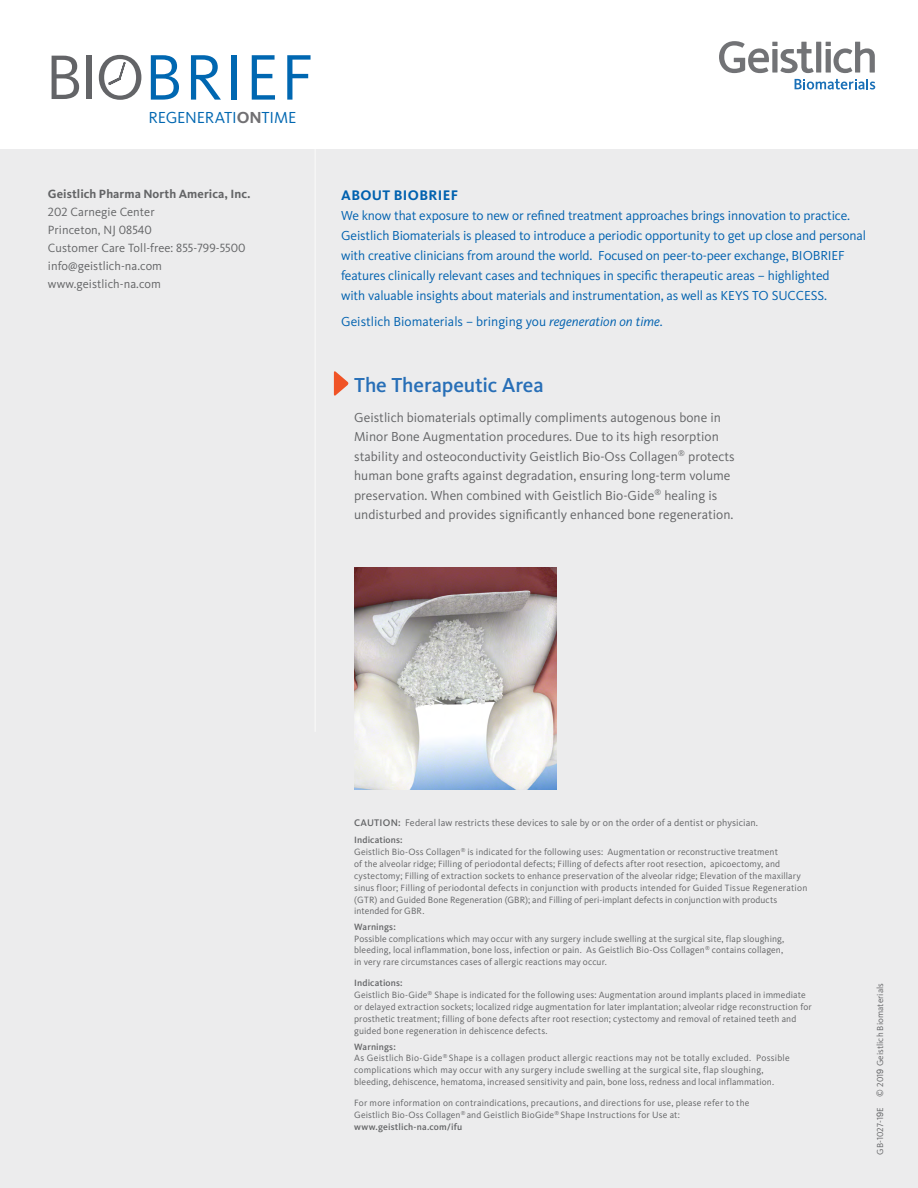
<style>
.page{position:relative;width:918px;height:1188px;background:#fff}
.page>*{position:absolute;margin:0;border:0;box-sizing:border-box;transform-origin:0 0}
.t1{font:500 21px "Kievit OT";letter-spacing:-.005em;color:#286fb7}
.t2{font:16.5px "Kievit OT";letter-spacing:-.015em;color:#0067b1}
.t3{font:700 14.4px "Kievit OT";letter-spacing:.025em;color:#0061af}
.t4{font:13.5px/20px "Kievit OT";letter-spacing:-.01em;color:#0061af}
.t5{font:13.5px/19.5px "Kievit OT";color:#636466}
.t6{font:12.3px/18px "Kievit OT";letter-spacing:.005em;color:#636466}
.t7{font:700 12.3px "Kievit OT";letter-spacing:.005em;color:#636466}
.t8{font:9.9px "Kievit OT";letter-spacing:.01em;color:#636466}
.t9{font:500 9.9px "Kievit OT";color:#636466}
.t10{font:9.45px/11.9px "Kievit OT";letter-spacing:.015em;color:#636466}
.t11{font:500 9.45px "Kievit OT";letter-spacing:.015em;color:#636466}
.t12{font:9px "Kievit OT";letter-spacing:.01em;color:#636466}
.s1{font-weight:700;color:#717073}
.s2{font-style:italic}
.s3{font-weight:500}
.s4{font-family:"Arial"}
</style>
<div class="page">
<div style="left:0;top:149px;width:918px;height:1039px;background:#ececed"></div>
<svg style="left:151px;top:55px;width:28px;height:45px"></svg>
<svg style="left:191px;top:55px;width:30px;height:45px"></svg>
<div style="left:231px;top:55px;width:6px;height:45px;background:#0067b1"></div>
<svg style="left:252px;top:55px;width:23px;height:45px"></svg>
<svg style="left:287px;top:55px;width:24px;height:45px"></svg>
<svg style="left:52px;top:56px;width:27px;height:43px"></svg>
<div style="left:86px;top:56px;width:6px;height:43px;background:#636467"></div>
<svg style="left:99px;top:55px;width:42px;height:45px"></svg>
<svg style="left:334px;top:371px;width:15px;height:25px"></svg>
<hr style="left:314px;top:138px;width:2px;height:593px;background:#fff">
<div style="left:816px;top:42px;width:5px;height:31px;background:#727376"></div>
<svg style="left:719px;top:41px;width:95px;height:32px"></svg>
<svg style="left:826px;top:42px;width:49px;height:31px"></svg>
<svg style="left:795px;top:79px;width:80px;height:10px"></svg>
<img style="left:354px;top:567px;width:202px;height:222px">
<h2 class="t2" style="left:149px;top:107px;width:149px">REGENERATI<span class="s1">ON</span>TIME</h2>
<h3 class="t7" style="left:48px;top:186px;width:204px">Geistlich Pharma North America, Inc.</h3>
<h3 class="t6" style="left:48px;top:203px;width:199px">202 Carnegie Center<br>Princeton, NJ 08540<br>Customer Care Toll-free: 855-799-5500 info@geistlich-na.com www.geistlich-na.com</h3>
<h3 class="t3" style="left:341px;top:187px;width:118px">ABOUT BIOBRIEF</h3>
<p class="t4" style="left:341px;top:206px;width:526px">We know that exposure to new or refined treatment approaches brings innovation to practice.<br>Geistlich Biomaterials is pleased to introduce a periodic opportunity to get up close and personal with creative clinicians from around the world. Focused on peer-to-peer exchange, BIOBRIEF features clinically relevant cases and techniques in specific therapeutic areas – highlighted<br>with valuable insights about materials and instrumentation, as well as keys to success</p>
<h3 class="t4" style="left:824px;top:285px;width:4px">.</h3>
<h3 class="t4" style="left:341px;top:311px;width:323px">Geistlich Biomaterials – bringing you <span class="s2">regeneration on time.</span></h3>
<h1 class="t1" style="left:354px;top:372px;width:191px">The Therapeutic Area</h1>
<p class="t5" style="left:354px;top:407px;width:382px">Geistlich biomaterials optimally compliments autogenous bone in Minor Bone Augmentation procedures. Due to its high resorption stability and osteoconductivity Geistlich Bio-Oss Collagen<sup>®</sup> protects human bone grafts against degradation, ensuring long-term volume preservation. When combined with Geistlich Bio-Gide<sup>®</sup> healing is undisturbed and provides significantly enhanced bone regeneration.</p>
<p class="t9" style="left:354px;top:817px;width:23px">CAUTION</p>
<p class="t8" style="left:398px;top:817px;width:361px"><span class="s3">:</span> Federal law restricts these devices to sale by or on the order of a dentist or physician.</p>
<p class="t10" style="left:354px;top:834px;width:455px"><span class="s3">I ndications:<br></span>Geistlich Bio-Oss Collagen<sup>®</sup> is indicated for the following uses: Augmentation or reconstructive treatment<br>of the alveolar ridge; Filling of periodontal defects; Filling of defects after root resection, apicoectomy, and cystectomy; Filling of extraction sockets to enhance preservation of the alveolar ridge; Elevation of the maxillary sinus floor; Filling of periodontal defects in conjunction with products intended for Guided Tissue Regeneration (GTR) and Guided Bone Regeneration (GBR); and Filling of peri-implant defects in conjunction with products intended for GBR.</p>
<p class="t11" style="left:354px;top:921px;width:43px">Warnings:</p>
<p class="t10" style="left:354px;top:932px;width:432px;text-align:justify">Possible complications which may occur with any surgery include swelling at the surgical site, flap sloughing, bleeding, local inflammation, bone loss, infection or pain. As Geistlich Bio-Oss Collagen<sup>®</sup> contains collagen, in very rare circumstances cases of allergic reactions may occur.</p>
<p class="t10" style="left:354px;top:977px;width:459px"><span class="s3">I ndications:<br></span>Geistlich Bio-Gide<sup>®</sup> Shape is indicated for the following uses: Augmentation around implants placed in immediate or delayed extraction sockets; localized ridge augmentation for later implantation; alveolar ridge reconstruction for prosthetic treatment; filling of bone defects after root resection; cystectomy and removal of retained teeth and guided bone regeneration in dehiscence defects.</p>
<p class="t10" style="left:354px;top:1040px;width:437px"><span class="s3">Warnings:<br></span>As Geistlich Bio-Gide<sup>®</sup> Shape is a collagen product allergic reactions may not be totally excluded. Possible complications which may occur with any surgery include swelling at the surgical site, flap sloughing, bleeding, dehiscence, hematoma, increased sensitivity and pain, bone loss, redness and local inflammation.</p>
<p class="t10" style="left:354px;top:1097px;width:397px">For more information on contraindications, precautions, and directions for use, please refer to the<br>Geistlich Bio-Oss Collagen<sup>®</sup> and Geistlich BioGide<sup>®</sup> Shape Instructions for Use at: <span class="s3">www.geistlich-na.com/ifu</span></p>
<p class="t12" style="left:875px;top:1155px;width:173px;rotate:-90deg">GB-1027-1<span class="s4">9</span>E © 201<span class="s4">9</span> Geistlich Biomaterials</p>
</div>
